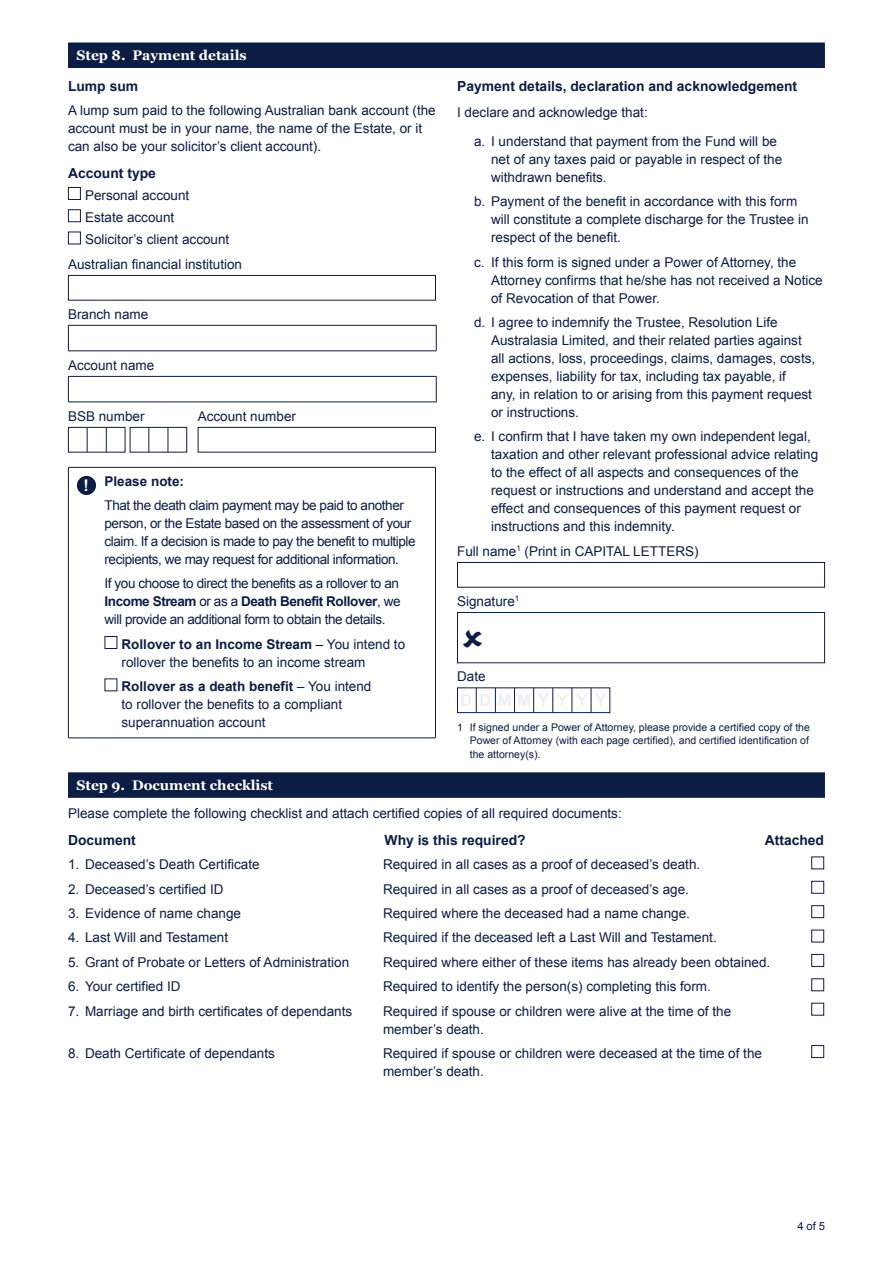
<style>
.page{position:relative;width:893px;height:1263px;background:#fff}
.page>*{position:absolute;margin:0;border:0;box-sizing:border-box;transform-origin:0 0}
.Symbol{font:700 16.2px "Arial";color:#fff}
.Subheading_L3{font:700 13.8px "Arial";color:#0c1d44}
.Section_heading_L1{font:700 13.8px "Georgia";color:#fff}
.Body_copy{font:13.5px/18px "Arial";color:#0c1d44}
.Body_copy-2{font:13.5px/18px "Arial";letter-spacing:-.03em;color:#0c1d44}
.Field_label_first{font:13.5px "Arial";color:#0c1d44}
.Field_label_follower{font:13.5px "Arial";color:#0c1d44}
.Table_baseline{font:13.5px "Arial";color:#0c1d44}
.Body_copy_bold{font:700 13.5px "Arial";color:#0c1d44}
.t1{font:11.25px "Arial";color:#0c1d44}
.Footnotes{font:10.5px/13.5px "Arial";color:#0c1d44;text-align:justify}
.s1{font-weight:700}
</style>
<div class="page">
<div style="left:68px;top:43px;width:757px;height:25px;background:#0c1d44"></div>
<div style="left:68px;top:187px;width:13px;height:13px;border:1px solid #0c1d44"></div>
<div style="left:68px;top:209px;width:13px;height:13px;border:1px solid #0c1d44"></div>
<div style="left:68px;top:232px;width:13px;height:12px;border:1px solid #0c1d44"></div>
<div style="left:68px;top:275px;width:368px;height:26px;border:1px solid #0c1d44"></div>
<hr style="left:68px;top:325px;width:369px;height:1px;background:#0c1d44">
<svg style="left:68px;top:326px;width:1px;height:24px"></svg>
<svg style="left:436px;top:326px;width:1px;height:24px"></svg>
<hr style="left:68px;top:350px;width:369px;height:1px;background:#0c1d44">
<hr style="left:68px;top:376px;width:369px;height:1px;background:#0c1d44">
<svg style="left:68px;top:377px;width:1px;height:24px"></svg>
<svg style="left:436px;top:377px;width:1px;height:24px"></svg>
<hr style="left:68px;top:401px;width:369px;height:1px;background:#0c1d44">
<div style="left:68px;top:427px;width:57px;height:25px;border:1px solid #0c1d44"></div>
<svg style="left:87px;top:427px;width:1px;height:25px"></svg>
<svg style="left:106px;top:427px;width:1px;height:25px"></svg>
<div style="left:130px;top:427px;width:57px;height:25px;border:1px solid #0c1d44"></div>
<svg style="left:148px;top:427px;width:1px;height:25px"></svg>
<svg style="left:168px;top:427px;width:1px;height:25px"></svg>
<div style="left:198px;top:427px;width:238px;height:25px;border:1px solid #0c1d44"></div>
<svg style="left:68px;top:467px;width:28px;height:1px"></svg>
<hr style="left:68px;top:468px;width:1px;height:269px;background:#0c1d44">
<svg style="left:68px;top:737px;width:28px;height:1px"></svg>
<hr style="left:96px;top:467px;width:340px;height:1px;background:#0c1d44">
<hr style="left:435px;top:468px;width:1px;height:269px;background:#0c1d44">
<hr style="left:96px;top:737px;width:340px;height:1px;background:#0c1d44">
<div style="left:77px;top:476px;width:19px;height:19px;background:#0c1d44;border-radius:50%"></div>
<div style="left:105px;top:636px;width:12px;height:13px;border:1px solid #0c1d44"></div>
<div style="left:457px;top:562px;width:368px;height:26px;border:1px solid #0c1d44"></div>
<div style="left:457px;top:612px;width:368px;height:51px;border:1px solid #0c1d44"></div>
<div style="left:457px;top:687px;width:153px;height:26px;border:1px solid #0c1d44"></div>
<svg style="left:476px;top:688px;width:1px;height:24px"></svg>
<svg style="left:495px;top:688px;width:1px;height:24px"></svg>
<svg style="left:514px;top:688px;width:1px;height:24px"></svg>
<svg style="left:533px;top:688px;width:1px;height:24px"></svg>
<svg style="left:552px;top:688px;width:1px;height:24px"></svg>
<svg style="left:572px;top:688px;width:1px;height:24px"></svg>
<svg style="left:591px;top:688px;width:1px;height:24px"></svg>
<div style="left:68px;top:772px;width:757px;height:26px;background:#0c1d44"></div>
<div style="left:811px;top:856px;width:13px;height:13px;border:1px solid #0c1d44"></div>
<div style="left:811px;top:881px;width:13px;height:13px;border:1px solid #0c1d44"></div>
<div style="left:811px;top:905px;width:13px;height:13px;border:1px solid #0c1d44"></div>
<div style="left:811px;top:930px;width:13px;height:12px;border:1px solid #0c1d44"></div>
<div style="left:811px;top:954px;width:13px;height:13px;border:1px solid #0c1d44"></div>
<div style="left:811px;top:978px;width:13px;height:13px;border:1px solid #0c1d44"></div>
<div style="left:811px;top:1003px;width:13px;height:12px;border:1px solid #0c1d44"></div>
<div style="left:811px;top:1045px;width:13px;height:13px;border:1px solid #0c1d44"></div>
<p class="Section_heading_L1" style="left:77px;top:45px;width:172px">Step 8. Payment details</p>
<p class="Subheading_L3" style="left:68px;top:77px;width:72px">Lump sum</p>
<p class="Body_copy" style="left:68px;top:101px;width:369px">A lump sum paid to the following Australian bank account (the account must be in your name, the name of the Estate, or it can also be your solicitor’s client account).</p>
<p class="Subheading_L3" style="left:68px;top:164px;width:89px">Account type</p>
<p class="Body_copy" style="left:85px;top:186px;width:106px">Personal account</p>
<p class="Body_copy" style="left:85px;top:208px;width:91px">Estate account</p>
<p class="Body_copy" style="left:85px;top:231px;width:146px">Solicitor’s client account</p>
<p class="Field_label_first" style="left:68px;top:255px;width:176px">Australian financial institution</p>
<p class="Field_label_follower" style="left:68px;top:305px;width:82px">Branch name</p>
<p class="Field_label_follower" style="left:68px;top:356px;width:88px">Account name</p>
<p class="Field_label_follower" style="left:68px;top:407px;width:78px">BSB number</p>
<p class="Field_label_follower" style="left:198px;top:407px;width:100px">Account number</p>
<p class="Symbol" style="left:84px;top:475px;width:7px">!</p>
<p class="Body_copy_bold" style="left:105px;top:472px;width:81px">Please note:</p>
<p class="Body_copy-2" style="left:105px;top:496px;width:313px">That the death claim payment may be paid to another person, or the Estate based on the assessment of your claim. If a decision is made to pay the benefit to multiple recipients, we may request for additional information.</p>
<p class="Body_copy-2" style="left:105px;top:575px;width:298px">If you choose to direct the benefits as a rollover to an<br><span class="s1">Income Stream</span> or as a <span class="s1">Death Benefit Rollover</span>, we will provide an additional form to obtain the details.</p>
<p class="Body_copy" style="left:122px;top:635px;width:285px"><span class="s1">Rollover to an Income Stream</span> – You intend to rollover the benefits to an income stream</p>
<p class="Body_copy" style="left:122px;top:678px;width:251px"><span class="s1">Rollover as a death benefit</span> – You intend to rollover the benefits to a compliant superannuation account</p>
<p class="Subheading_L3" style="left:457px;top:77px;width:342px">Payment details, declaration and acknowledgement</p>
<p class="Table_baseline" style="left:457px;top:104px;width:192px">I declare and acknowledge that:</p>
<p class="Body_copy" style="left:491px;top:132px;width:293px;text-indent:-17px">a. I understand that payment from the Fund will be net of any taxes paid or payable in respect of the withdrawn benefits.</p>
<p class="Body_copy" style="left:491px;top:193px;width:319px;text-indent:-17px">b. Payment of the benefit in accordance with this form will constitute a complete discharge for the Trustee in respect of the benefit.</p>
<p class="Body_copy" style="left:491px;top:253px;width:333px;text-indent:-17px">c. If this form is signed under a Power of Attorney, the<br>Attorney confirms that he/she has not received a Notice of Revocation of that Power.</p>
<p class="Body_copy" style="left:491px;top:313px;width:326px;text-indent:-17px">d. I agree to indemnify the Trustee, Resolution Life Australasia Limited, and their related parties against all actions, loss, proceedings, claims, damages, costs, expenses, liability for tax, including tax payable, if<br>any, in relation to or arising from this payment request or instructions.</p>
<p class="Body_copy" style="left:491px;top:428px;width:329px;text-indent:-17px">e. I confirm that I have taken my own independent legal, taxation and other relevant professional advice relating to the effect of all aspects and consequences of the request or instructions and understand and accept the effect and consequences of this payment request or instructions and this indemnity.</p>
<p class="Field_label_first" style="left:457px;top:542px;width:243px">Full name<sup>1</sup> (Print in CAPITAL LETTERS)</p>
<p class="Field_label_follower" style="left:457px;top:592px;width:64px">Signature<sup>1</sup></p>
<p class="Field_label_follower" style="left:457px;top:668px;width:30px">Date</p>
<p class="Footnotes" style="left:470px;top:720px;width:342px;text-indent:-13px">1 If signed under a Power of Attorney, please provide a certified copy of the Power of Attorney (with each page certified), and certified identification of the attorney(s).</p>
<p class="Section_heading_L1" style="left:77px;top:774px;width:198px">Step 9. Document checklist</p>
<p class="Body_copy" style="left:68px;top:805px;width:555px">Please complete the following checklist and attach certified copies of all required documents:</p>
<p class="Subheading_L3" style="left:68px;top:831px;width:69px">Document</p>
<p class="Subheading_L3" style="left:385px;top:831px;width:143px">Why is this required?</p>
<p class="Subheading_L3" style="left:765px;top:831px;width:61px">Attached</p>
<p class="Body_copy" style="left:68px;top:856px;width:193px">1. Deceased’s Death Certificate</p>
<p class="Body_copy" style="left:383px;top:856px;width:319px">Required in all cases as a proof of deceased’s death.</p>
<p class="Body_copy" style="left:68px;top:880px;width:157px">2. Deceased’s certified ID</p>
<p class="Body_copy" style="left:383px;top:880px;width:307px">Required in all cases as a proof of deceased’s age.</p>
<p class="Body_copy" style="left:68px;top:904px;width:175px">3. Evidence of name change</p>
<p class="Body_copy" style="left:383px;top:904px;width:308px">Required where the deceased had a name change.</p>
<p class="Body_copy" style="left:68px;top:929px;width:162px">4. Last Will and Testament</p>
<p class="Body_copy" style="left:383px;top:929px;width:335px">Required if the deceased left a Last Will and Testament.</p>
<p class="Body_copy" style="left:68px;top:953px;width:283px">5. Grant of Probate or Letters of Administration</p>
<p class="Body_copy" style="left:383px;top:953px;width:389px">Required where either of these items has already been obtained.</p>
<p class="Body_copy" style="left:68px;top:977px;width:114px">6. Your certified ID</p>
<p class="Body_copy" style="left:383px;top:977px;width:329px">Required to identify the person(s) completing this form.</p>
<p class="Body_copy" style="left:68px;top:1002px;width:286px">7. Marriage and birth certificates of dependants</p>
<p class="Body_copy" style="left:383px;top:1002px;width:350px">Required if spouse or children were alive at the time of the member’s death.</p>
<p class="Body_copy" style="left:68px;top:1044px;width:208px">8. Death Certificate of dependants</p>
<p class="Body_copy" style="left:383px;top:1044px;width:380px">Required if spouse or children were deceased at the time of the member’s death.</p>
<p class="t1" style="left:797px;top:1219px;width:29px">4 of 5</p>
</div>
